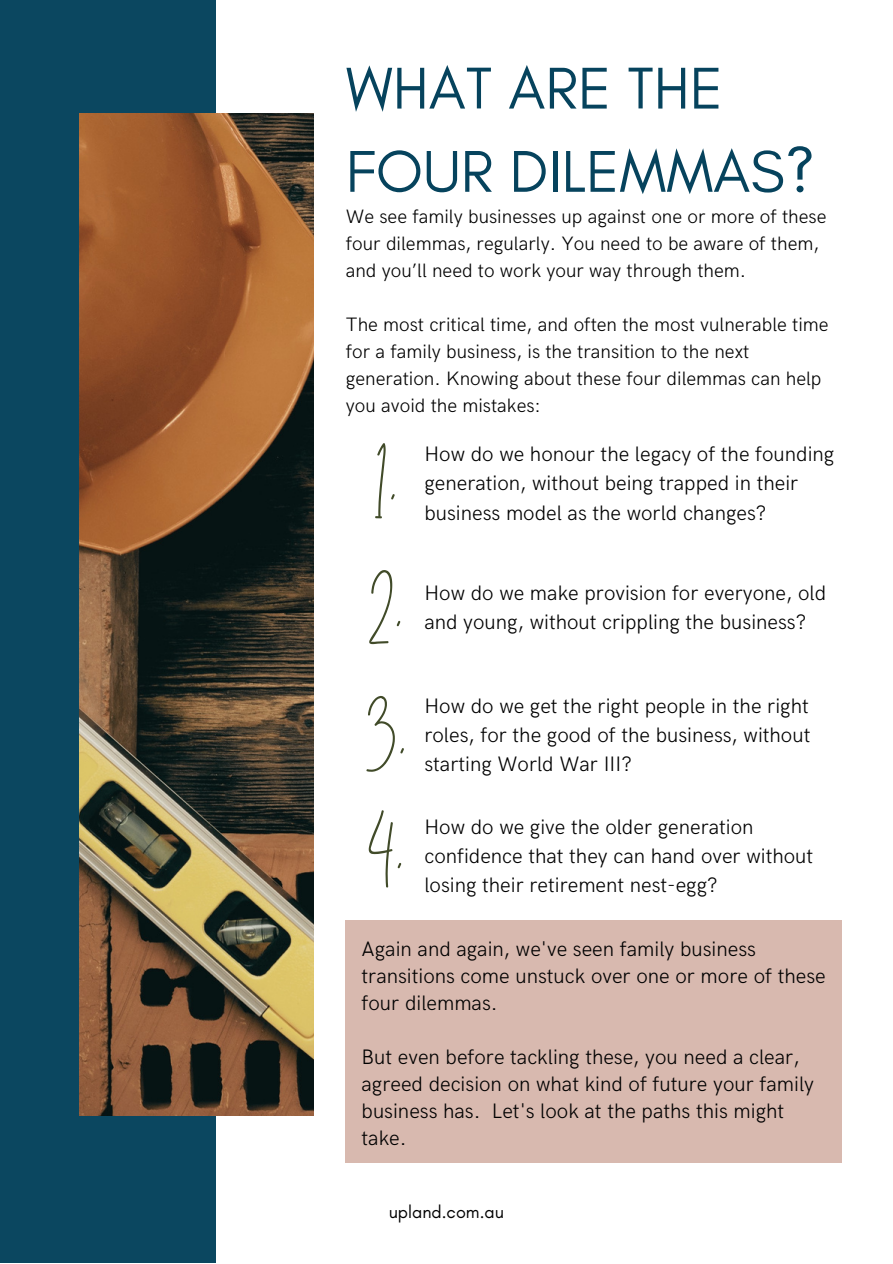
<style>
.page{position:relative;width:893px;height:1264px;background:#fff}
.page>*{position:absolute;margin:0;border:0;box-sizing:border-box;transform-origin:0 0}
.t1{font:60px/83.2px "Glacial Indifference";color:#06435d}
.t2{font:50.55px "White Star";color:#414b29}
.t3{font:300 21px/29.2px "HK Grotesk";color:#000}
.t4{font:300 19.35px/27px "HK Grotesk";color:#000}
.t5{font:18px "Glacial Indifference";color:#000}
</style>
<div class="page">
<div style="left:0;top:0;width:216px;height:1262px;background:#06435d"></div>
<img style="left:79px;top:114px;width:234px;height:1001px">
<div style="left:346px;top:920px;width:495px;height:243px;background:#d8b9af"></div>
<h1 class="t1" style="left:346px;top:46px;width:470px">WHAT ARE THE<br>FOUR DILEMMAS?</h1>
<p class="t4" style="left:346px;top:204px;width:482px">We see family businesses up against one or more of these four dilemmas, regularly. You need to be aware of them, and you’ll need to work your way through them.</p>
<p class="t4" style="left:346px;top:312px;width:484px">The most critical time, and often the most vulnerable time for a family business, is the transition to the next generation. Knowing about these four dilemmas can help you avoid the mistakes:</p>
<h2 class="t2" style="left:374px;top:467px;width:25px">1.</h2>
<h2 class="t2" style="left:368px;top:593px;width:36px">2.</h2>
<h2 class="t2" style="left:365px;top:721px;width:43px">3.</h2>
<p class="t3" style="left:424px;top:440px;width:411px">How do we honour the legacy of the founding generation, without being trapped in their business model as the world changes?</p>
<p class="t3" style="left:424px;top:579px;width:403px">How do we make provision for everyone, old and young, without crippling the business?</p>
<p class="t3" style="left:424px;top:691px;width:387px;text-align:justify">How do we get the right people in the right roles, for the good of the business, without starting World War III?</p>
<h2 class="t2" style="left:367px;top:835px;width:38px">4.</h2>
<p class="t3" style="left:424px;top:813px;width:390px">How do we give the older generation confidence that they can hand over without losing their retirement nest-egg?</p>
<p class="t3" style="left:361px;top:935px;width:465px;line-height:27px">Again and again, we've seen family business transitions come unstuck over one or more of these four dilemmas.</p>
<p class="t3" style="left:361px;top:1043px;width:454px;line-height:27px">But even before tackling these, you need a clear, agreed decision on what kind of future your family business has. Let's look at the paths this might take.</p>
<p class="t5" style="left:389px;top:1200px;width:117px">upland.com.au</p>
</div>
